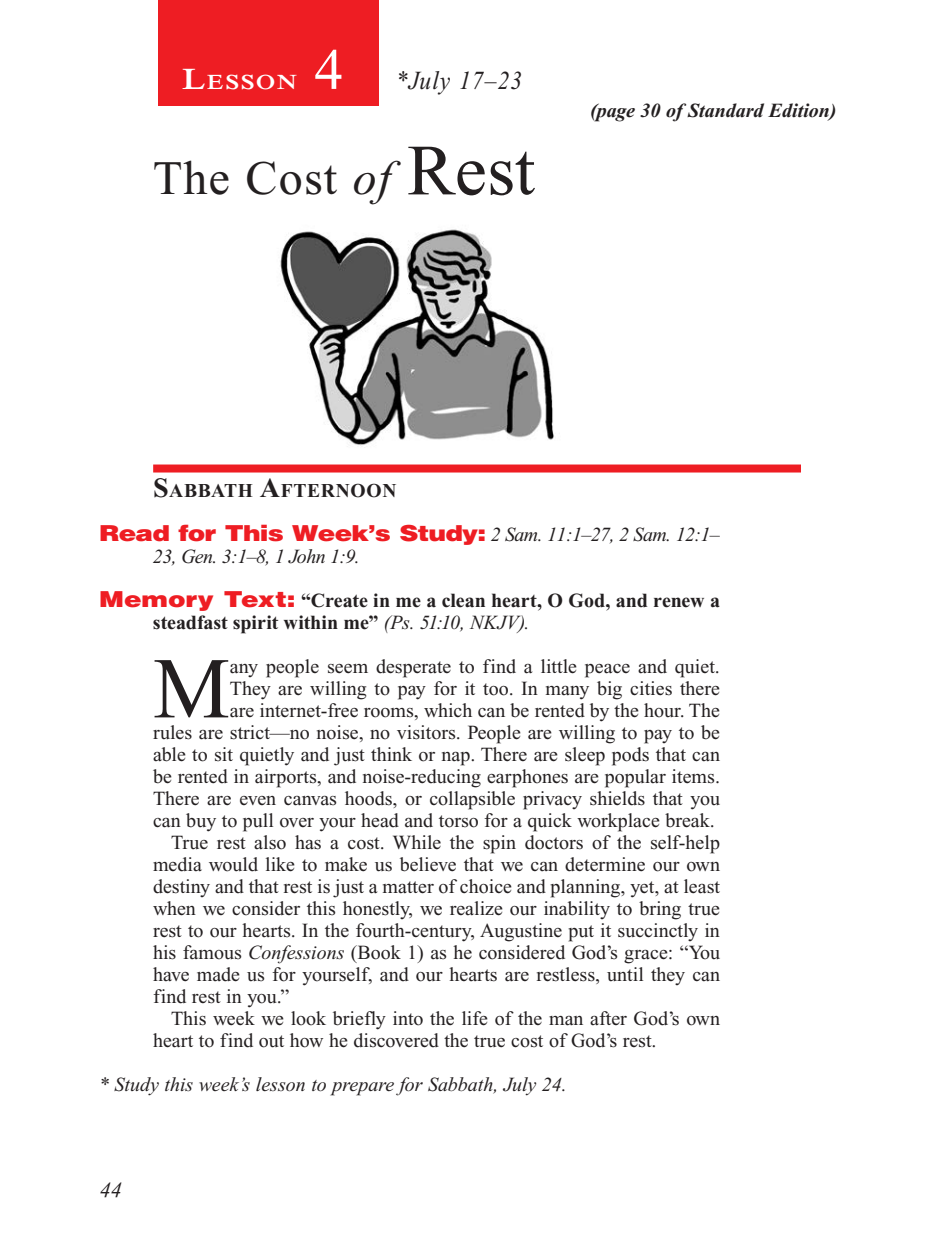
<style>
.page{position:relative;width:936px;height:1260px;background:#fff}
.page>*{position:absolute;margin:0;border:0;box-sizing:border-box;transform-origin:0 0}
.t1{font:86.4px "Times New Roman PS Std";color:#231f20}
.t2{font:58px "Times New Roman PS Std";color:#fff}
.t3{font:48px "Times New Roman PS Std";color:#231f20}
.t4{font:italic 26px "Times New Roman PS Std";letter-spacing:.05em;color:#231f20;scale:.9 1}
.t5{font:900 22px "Helvetica LT Std";letter-spacing:-.03em;color:#ee1d23;scale:1.2 1}
.t6{font:italic 22px "Times New Roman PS Std";color:#231f20}
.t7{font:600 21px "Times NRMT Std";letter-spacing:.07em;color:#fff;scale:1.1 1}
.t8{font:20px "Times New Roman PS Std";color:#231f20}
.t9{font:700 20px/22px "Times New Roman PS Std";letter-spacing:-.005em;color:#231f20}
.t10{font:italic 20px "Times New Roman PS Std";color:#231f20}
.t11{font:italic 700 20px "Times New Roman PS Std";color:#231f20}
.t12{font:italic 20px "Times New Roman PS Std";letter-spacing:-.03em;color:#231f20}
.t13{font:700 19.6px "Times New Roman PS Std";letter-spacing:.035em;color:#231f20}
.s1{font-size:30px}
.s2{font-style:italic}
.s3{font-size:72px}
.s4{font-size:28px}
.s5{font-family:"Times New Roman PS Std";font-weight:400;font-style:italic;font-size:20px;color:#231f20}
.s6{font-family:"Helvetica LT Std";font-weight:900;font-size:22px;color:#ee1d23}
.s7{font-weight:400;font-style:italic}
</style>
<div class="page">
<div style="left:158px;top:1px;width:221px;height:105px;background:#ee1d23"></div>
<div style="left:153px;top:465px;width:648px;height:8px;background:#ee1d23"></div>
<img style="left:280px;top:229px;width:274px;height:217px">
<h2 class="t2" style="left:314px;top:38px;width:30px">4</h2>
<p class="t7" style="left:182px;top:70px;width:106px"><span class="s1">L</span>ESSON</p>
<h3 class="t4" style="left:396px;top:66px;width:142px">*July 17–23</h3>
<h3 class="t3" style="left:153px;top:152px;width:384px">The Cost <span class="s2">of</span> <span class="s3">Rest</span></h3>
<p class="t11" style="left:590px;top:100px;width:248px">(page 30 of Standard Edition)</p>
<p class="t13" style="left:153px;top:480px;width:245px"><span class="s4">S</span>ABBATH <span class="s4">A</span>FTERNOON</p>
<p class="t5" style="left:99px;top:519px;width:519px">Read for This Week’s Study: <span class="s5">2 Sam. 11:1–27, 2 Sam. 12:1–</span></p>
<p class="t12" style="left:153px;top:546px;width:208px">23, Gen. 3:1–8, 1 John 1:9.</p>
<p class="t9" style="left:153px;top:590px;width:569px;text-indent:-54px"><span class="s6">Memory Text:</span> “Create in me a clean heart, O God, and renew a steadfast spirit within me” <span class="s7">(Ps. 51:10, NKJV).</span></p>
<h1 class="t1" style="left:153px;top:642px;width:78px">M</h1>
<p class="t8" style="left:230px;top:656px;width:492px">any people seem desperate to find a little peace and quiet.</p>
<p class="t8" style="left:230px;top:678px;width:492px">They are willing to pay for it too. In many big cities there</p>
<p class="t8" style="left:230px;top:700px;width:492px">are internet-free rooms, which can be rented by the hour. The</p>
<p class="t8" style="left:153px;top:722px;width:568px">rules are strict—no noise, no visitors. People are willing to pay to be</p>
<p class="t8" style="left:153px;top:744px;width:569px">able to sit quietly and just think or nap. There are sleep pods that can</p>
<p class="t8" style="left:153px;top:766px;width:568px">be rented in airports, and noise-reducing earphones are popular items.</p>
<p class="t8" style="left:153px;top:788px;width:569px">There are even canvas hoods, or collapsible privacy shields that you</p>
<p class="t8" style="left:153px;top:810px;width:563px">can buy to pull over your head and torso for a quick workplace break.</p>
<p class="t8" style="left:171px;top:832px;width:551px">True rest also has a cost. While the spin doctors of the self-help</p>
<p class="t8" style="left:153px;top:854px;width:569px">media would like to make us believe that we can determine our own</p>
<p class="t8" style="left:153px;top:876px;width:569px">destiny and that rest is just a matter of choice and planning, yet, at least</p>
<p class="t8" style="left:153px;top:898px;width:569px">when we consider this honestly, we realize our inability to bring true</p>
<p class="t8" style="left:153px;top:920px;width:568px">rest to our hearts. In the fourth-century, Augustine put it succinctly in</p>
<p class="t8" style="left:153px;top:942px;width:569px">his famous <span class="s2">Confessions</span> (Book 1) as he considered God’s grace: “You</p>
<p class="t8" style="left:153px;top:964px;width:569px">have made us for yourself, and our hearts are restless, until they can</p>
<p class="t8" style="left:153px;top:986px;width:138px">find rest in you.”</p>
<p class="t8" style="left:171px;top:1008px;width:551px">This week we look briefly into the life of the man after God’s own</p>
<p class="t8" style="left:153px;top:1030px;width:505px">heart to find out how he discovered the true cost of God’s rest.</p>
<p class="t10" style="left:99px;top:1074px;width:469px">* Study this week’s lesson to prepare for Sabbath, July 24.</p>
<p class="t6" style="left:100px;top:1178px;width:23px">44</p>
</div>
